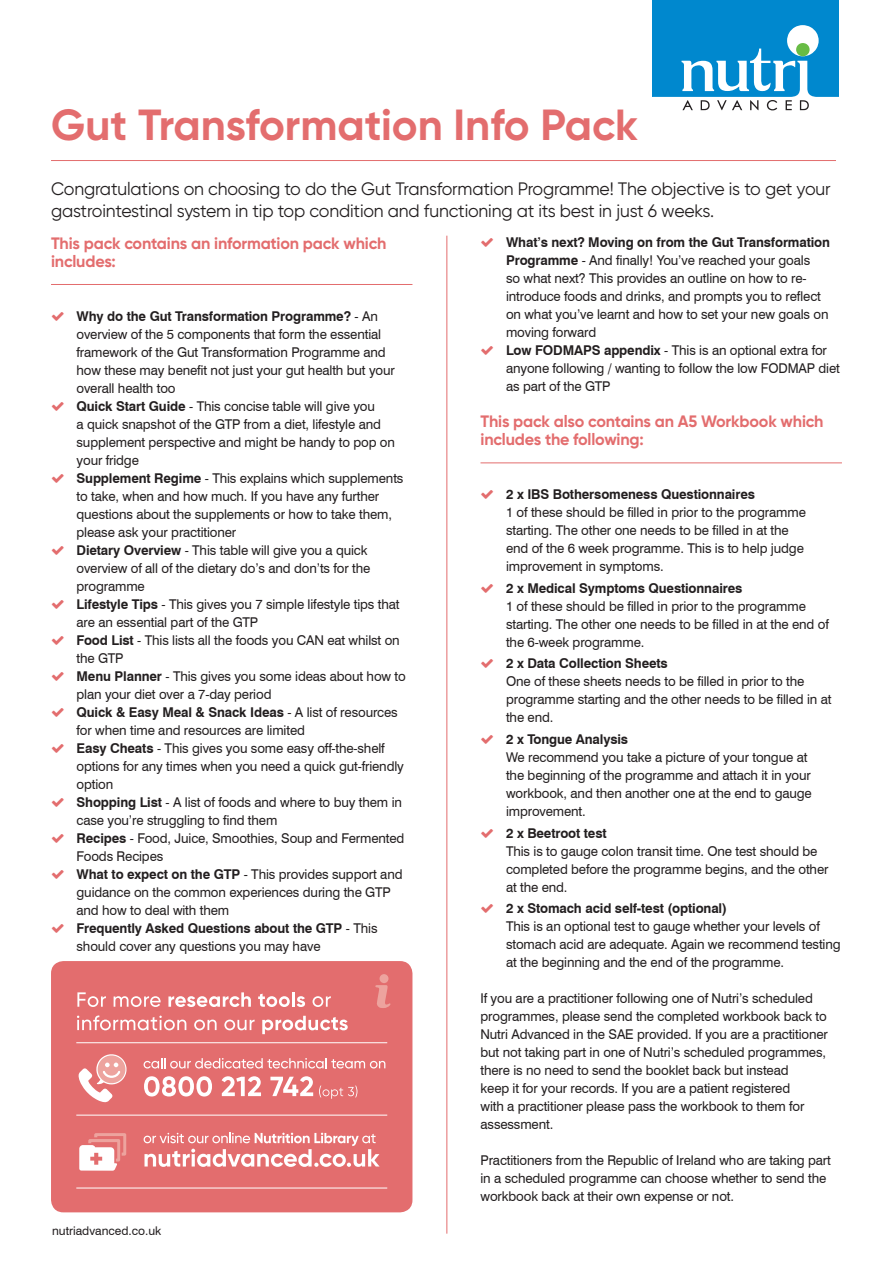
<style>
.page{position:relative;width:893px;height:1263px;background:#fff}
.page>*{position:absolute;margin:0;border:0;box-sizing:border-box;transform-origin:0 0}
.t1{font:700 43.5px "Gilroy";color:#e36d6e}
.t2{font:18px/21.6px "Gilroy";letter-spacing:-.01em;color:#231f20}
.t3{font:700 16.5px/18px "Gilroy";letter-spacing:-.01em;color:#e36d6e}
.t4{font:13.5px/18px "Swiss 721 BT";letter-spacing:-.01em;color:#231f20}
.t5{font:700 13.5px "Swiss 721 BT";letter-spacing:-.01em;color:#231f20}
.t6{font:12px "Swiss 721 BT";color:#231f20}
.s1{font-weight:700}
</style>
<div class="page">
<div style="left:652px;top:0;width:187px;height:97px;background:#0088ce"></div>
<svg style="left:652px;top:25px;width:187px;height:86px"></svg>
<hr style="left:51px;top:160px;width:785px;height:1px;background:#e36d6e">
<div style="left:51px;top:961px;width:361px;height:251px;background:#e36d6e;border-radius:12px"></div>
<svg style="left:77px;top:992px;width:29px;height:15px"></svg>
<svg style="left:114px;top:996px;width:47px;height:11px"></svg>
<svg style="left:168px;top:992px;width:83px;height:15px"></svg>
<svg style="left:258px;top:993px;width:32px;height:14px"></svg>
<hr style="left:292px;top:992px;width:3px;height:15px;background:#fff">
<svg style="left:297px;top:996px;width:8px;height:11px"></svg>
<svg style="left:313px;top:996px;width:18px;height:11px"></svg>
<svg style="left:77px;top:1015px;width:109px;height:15px"></svg>
<svg style="left:194px;top:1019px;width:23px;height:11px"></svg>
<svg style="left:224px;top:1019px;width:31px;height:11px"></svg>
<svg style="left:262px;top:1016px;width:86px;height:18px"></svg>
<svg style="left:144px;top:1058px;width:241px;height:11px"></svg>
<svg style="left:144px;top:1076px;width:68px;height:20px"></svg>
<svg style="left:222px;top:1076px;width:39px;height:20px"></svg>
<svg style="left:270px;top:1076px;width:43px;height:20px"></svg>
<svg style="left:319px;top:1085px;width:38px;height:14px"></svg>
<svg style="left:144px;top:1132px;width:236px;height:35px"></svg>
<hr style="left:76px;top:1115px;width:311px;height:1px;background:#fff">
<hr style="left:76px;top:1042px;width:311px;height:1px;background:#fff">
<hr style="left:76px;top:1188px;width:311px;height:1px;background:#fff">
<svg style="left:375px;top:974px;width:16px;height:34px"></svg>
<svg style="left:79px;top:1133px;width:47px;height:38px"></svg>
<svg style="left:78px;top:1054px;width:49px;height:48px"></svg>
<hr style="left:446px;top:236px;width:1px;height:997px;background:#e36d6e">
<hr style="left:51px;top:284px;width:361px;height:1px;background:#e36d6e">
<hr style="left:480px;top:462px;width:362px;height:1px;background:#e36d6e">
<h1 class="t1" style="left:51px;top:97px;width:588px">Gut Transformation Info Pack</h1>
<h2 class="t2" style="left:51px;top:178px;width:781px">Congratulations on choosing to do the Gut Transformation Programme! The objective is to get your gastrointestinal system in tip top condition and functioning at its best in just 6 weeks.</h2>
<p class="t3" style="left:51px;top:234px;width:337px">This pack contains an information pack which includes:</p>
<p class="t4" style="left:77px;top:307px;width:331px"><span class="s1">Why do the Gut Transformation Programme?</span> - An overview of the 5 components that form the essential framework of the Gut Transformation Programme and how these may benefit not just your gut health but your overall health too<br><span class="s1">Quick Start Guide</span> - This concise table will give you<br>a quick snapshot of the GTP from a diet, lifestyle and supplement perspective and might be handy to pop on your fridge<br><span class="s1">Supplement Regime</span> - This explains which supplements to take, when and how much. If you have any further questions about the supplements or how to take them, please ask your practitioner<br><span class="s1">Dietary Overview</span> - This table will give you a quick overview of all of the dietary do’s and don’ts for the programme<br><span class="s1">Lifestyle Tips</span> - This gives you 7 simple lifestyle tips that are an essential part of the GTP<br><span class="s1">Food List</span> - This lists all the foods you CAN eat whilst on the GTP<br><span class="s1">Menu Planner</span> - This gives you some ideas about how to plan your diet over a 7-day period<br><span class="s1">Quick &amp; Easy Meal &amp; Snack Ideas</span> - A list of resources for when time and resources are limited<br><span class="s1">Easy Cheats</span> - This gives you some easy off-the-shelf options for any times when you need a quick gut-friendly option<br><span class="s1">Shopping List</span> - A list of foods and where to buy them in case you’re struggling to find them<br><span class="s1">Recipes</span> - Food, Juice, Smoothies, Soup and Fermented Foods Recipes<br><span class="s1">What to expect on the GTP</span> - This provides support and guidance on the common experiences during the GTP and how to deal with them<br><span class="s1">Frequently Asked Questions about the GTP</span> - This should cover any questions you may have</p>
<p class="t6" style="left:52px;top:1223px;width:111px">nutriadvanced.co.uk</p>
<p class="t4" style="left:506px;top:233px;width:335px"><span class="s1">What’s next? Moving on from the Gut Transformation Programme</span> - And finally! You’ve reached your goals<br>so what next? This provides an outline on how to re&shy;introduce foods and drinks, and prompts you to reflect<br>on what you’ve learnt and how to set your new goals on moving forward<br><span class="s1">Low FODMAPS appendix</span> - This is an optional extra for anyone following / wanting to follow the low FODMAP diet as part of the GTP</p>
<p class="t3" style="left:480px;top:412px;width:345px">This pack also contains an A5 Workbook which includes the following:</p>
<p class="t5" style="left:506px;top:486px;width:250px">2 x IBS Bothersomeness Questionnaires</p>
<p class="t4" style="left:506px;top:503px;width:301px">1 of these should be filled in prior to the programme starting. The other one needs to be filled in at the end of the 6 week programme. This is to help judge improvement in symptoms.</p>
<p class="t5" style="left:506px;top:580px;width:238px">2 x Medical Symptoms Questionnaires</p>
<p class="t4" style="left:506px;top:597px;width:324px">1 of these should be filled in prior to the programme starting. The other one needs to be filled in at the end of the 6-week programme.</p>
<p class="t5" style="left:506px;top:655px;width:163px">2 x Data Collection Sheets</p>
<p class="t4" style="left:506px;top:672px;width:327px">One of these sheets needs to be filled in prior to the programme starting and the other needs to be filled in at the end.</p>
<p class="t5" style="left:506px;top:731px;width:124px">2 x Tongue Analysis</p>
<p class="t4" style="left:506px;top:748px;width:307px">We recommend you take a picture of your tongue at the beginning of the programme and attach it in your workbook, and then another one at the end to gauge improvement.</p>
<p class="t5" style="left:506px;top:825px;width:102px">2 x Beetroot test</p>
<p class="t4" style="left:506px;top:842px;width:324px">This is to gauge colon transit time. One test should be completed before the programme begins, and the other at the end.</p>
<p class="t5" style="left:506px;top:900px;width:223px">2 x Stomach acid self-test (optional)</p>
<p class="t4" style="left:506px;top:917px;width:336px">This is an optional test to gauge whether your levels of stomach acid are adequate. Again we recommend testing at the beginning and the end of the programme.</p>
<p class="t4" style="left:480px;top:989px;width:349px">If you are a practitioner following one of Nutri’s scheduled programmes, please send the completed workbook back to Nutri Advanced in the SAE provided. If you are a practitioner but not taking part in one of Nutri’s scheduled programmes, there is no need to send the booklet back but instead<br>keep it for your records. If you are a patient registered<br>with a practitioner please pass the workbook to them for assessment.</p>
<p class="t4" style="left:480px;top:1151px;width:352px">Practitioners from the Republic of Ireland who are taking part in a scheduled programme can choose whether to send the workbook back at their own expense or not.</p>
</div>
